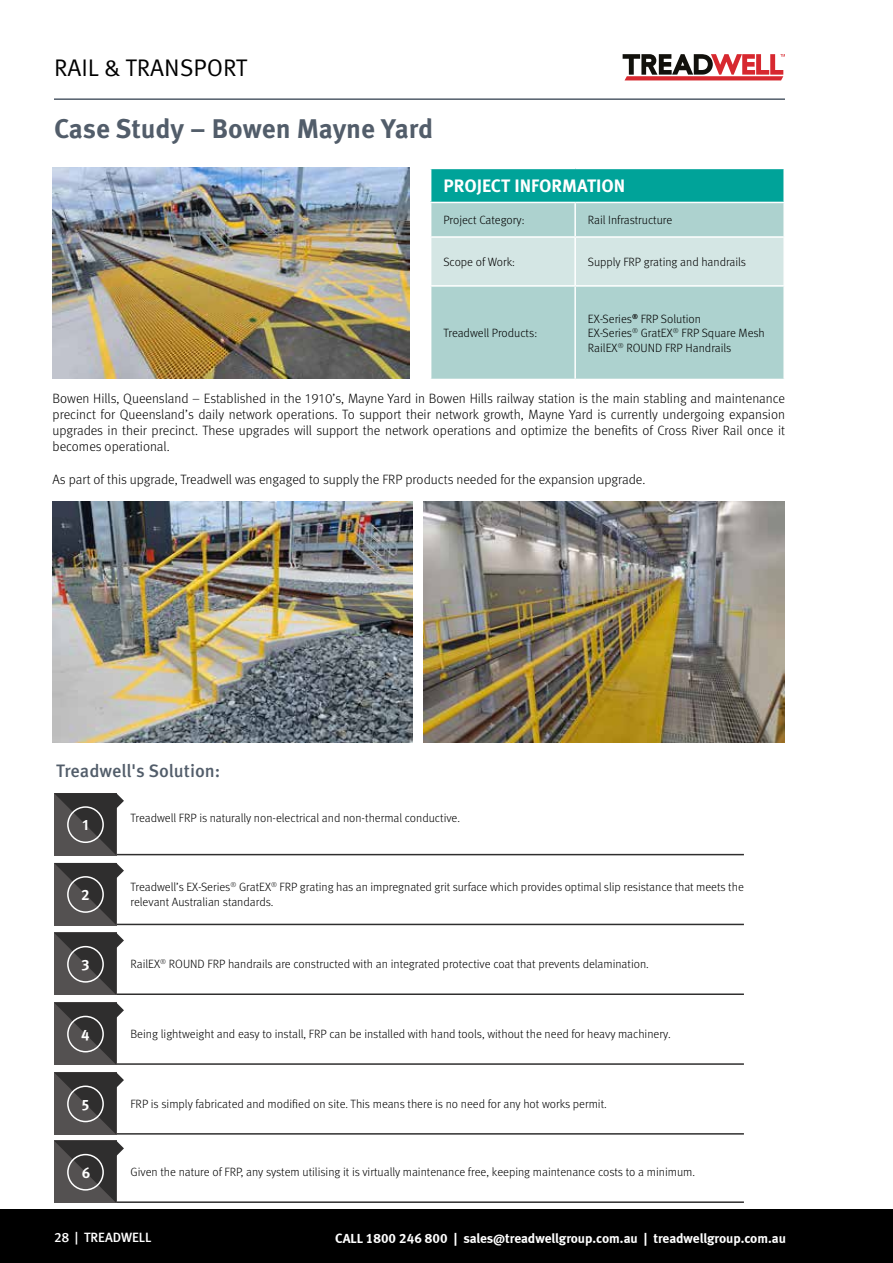
<style>
.page{position:relative;width:893px;height:1263px;background:#fff}
.page>*{position:absolute;margin:0;border:0;box-sizing:border-box;transform-origin:0 0}
.t1{font:700 27px "Meta Pro";letter-spacing:-.005em;color:#525d6a}
.t2{font:24px "Meta Pro Norm";color:#000}
.t3{font:500 18px "Meta Pro";color:#525d6a}
.t4{font:700 18px "Meta Pro";color:#fff}
.t5{font:700 15px "Meta Pro";color:#fff}
.t6{font:300 13.5px/16.2px "Meta Pro";color:#000;text-align:justify}
.t7{font:13.5px "Meta Bold LF";color:#fff}
.t8{font:500 13.5px "Meta";color:#fff}
.t9{font:300 12px/14.4px "Meta Pro";color:#000}
.s1{font-family:"Meta Pro"}
</style>
<div class="page">
<svg style="left:623px;top:54px;width:162px;height:26px"></svg>
<hr style="left:54px;top:98px;width:731px;height:2px;background:#525d6a">
<div style="left:0;top:1209px;width:893px;height:54px;background:#000"></div>
<div style="left:431px;top:168px;width:353px;height:34px;background:#00a399"></div>
<div style="left:431px;top:203px;width:352px;height:176px;background:#add2cf"></div>
<div style="left:431px;top:238px;width:352px;height:47px;background:#d4e6e4"></div>
<hr style="left:574px;top:203px;width:2px;height:33px;background:#fff">
<hr style="left:574px;top:287px;width:2px;height:92px;background:#fff">
<hr style="left:430px;top:236px;width:145px;height:2px;background:#fff">
<hr style="left:430px;top:285px;width:145px;height:2px;background:#fff">
<hr style="left:575px;top:236px;width:210px;height:2px;background:#fff">
<hr style="left:574px;top:238px;width:2px;height:47px;background:#fff">
<hr style="left:575px;top:285px;width:210px;height:2px;background:#fff">
<hr style="left:430px;top:168px;width:145px;height:1px;background:#fff">
<hr style="left:575px;top:168px;width:210px;height:1px;background:#fff">
<hr style="left:783px;top:169px;width:2px;height:33px;background:#fff">
<img style="left:52px;top:168px;width:358px;height:211px">
<hr style="left:110px;top:1133px;width:634px;height:1px;background:#2f2e2e">
<hr style="left:110px;top:1201px;width:634px;height:2px;background:#2f2e2e">
<hr style="left:110px;top:1063px;width:634px;height:2px;background:#2f2e2e">
<hr style="left:110px;top:993px;width:634px;height:2px;background:#2f2e2e">
<hr style="left:110px;top:924px;width:634px;height:1px;background:#2f2e2e">
<hr style="left:110px;top:854px;width:634px;height:1px;background:#2f2e2e">
<svg style="left:54px;top:863px;width:70px;height:62px;background:#555353"></svg>
<div style="left:67px;top:876px;width:37px;height:37px;border:2px solid #fff;border-radius:50%"></div>
<svg style="left:54px;top:793px;width:70px;height:62px;background:#555353"></svg>
<div style="left:67px;top:806px;width:37px;height:37px;border:2px solid #fff;border-radius:50%"></div>
<svg style="left:54px;top:933px;width:70px;height:62px;background:#555353"></svg>
<div style="left:67px;top:946px;width:37px;height:37px;border:2px solid #fff;border-radius:50%"></div>
<svg style="left:54px;top:1002px;width:70px;height:63px;background:#555353"></svg>
<div style="left:67px;top:1016px;width:37px;height:36px;border:2px solid #fff;border-radius:50%"></div>
<svg style="left:54px;top:1072px;width:70px;height:62px;background:#555353"></svg>
<svg style="left:54px;top:1141px;width:70px;height:62px;background:#555353"></svg>
<div style="left:67px;top:1085px;width:37px;height:37px;border:2px solid #fff;border-radius:50%"></div>
<div style="left:67px;top:1154px;width:37px;height:36px;border:2px solid #fff;border-radius:50%"></div>
<img style="left:52px;top:502px;width:361px;height:240px">
<img style="left:423px;top:502px;width:362px;height:240px">
<h2 class="t2" style="left:54px;top:50px;width:195px">RAIL &amp; TRANSPORT</h2>
<h1 class="t1" style="left:54px;top:108px;width:381px">Case Study – Bowen Mayne Yard</h1>
<h3 class="t4" style="left:443px;top:172px;width:183px">PROJECT INFORMATION</h3>
<p class="t9" style="left:443px;top:212px;width:83px">Project Category:</p>
<p class="t9" style="left:588px;top:212px;width:86px">Rail Infrastructure</p>
<p class="t9" style="left:443px;top:254px;width:73px">Scope of Work:</p>
<p class="t9" style="left:588px;top:254px;width:160px">Supply FRP grating and handrails</p>
<p class="t9" style="left:443px;top:325px;width:95px">Treadwell Products:</p>
<p class="t9" style="left:588px;top:311px;width:178px">EX-Series<sup>®</sup> FRP Solution<br>EX-Series<sup>®</sup> GratEX<sup>®</sup> FRP Square Mesh<br>RailEX<sup>®</sup> ROUND FRP Handrails</p>
<p class="t6" style="left:53px;top:389px;width:734px">Bowen Hills, Queensland – Established in the 1910’s, Mayne Yard in Bowen Hills railway station is the main stabling and maintenance precinct for Queensland’s daily network operations. To support their network growth, Mayne Yard is currently undergoing expansion upgrades in their precinct. These upgrades will support the network operations and optimize the benefits of Cross River Rail once it becomes operational.</p>
<p class="t6" style="left:53px;top:470px;width:594px">As part of this upgrade, Treadwell was engaged to supply the FRP products needed for the expansion upgrade.</p>
<h3 class="t3" style="left:56px;top:757px;width:166px">Treadwell's Solution:</h3>
<p class="t5" style="left:82px;top:813px;width:8px">1</p>
<p class="t9" style="left:130px;top:810px;width:331px">Treadwell FRP is naturally non-electrical and non-thermal conductive.</p>
<p class="t5" style="left:81px;top:883px;width:10px">2</p>
<p class="t9" style="left:130px;top:879px;width:615px">Treadwell’s EX-Series<sup>®</sup> GratEX<sup>®</sup> FRP grating has an impregnated grit surface which provides optimal slip resistance that meets the relevant Australian standards.</p>
<p class="t5" style="left:81px;top:953px;width:10px">3</p>
<p class="t9" style="left:130px;top:956px;width:520px">RailEX<sup>®</sup> ROUND FRP handrails are constructed with an integrated protective coat that prevents delamination.</p>
<p class="t5" style="left:81px;top:1023px;width:10px">4</p>
<p class="t9" style="left:130px;top:1026px;width:542px">Being lightweight and easy to install, FRP can be installed with hand tools, without the need for heavy machinery.</p>
<p class="t5" style="left:82px;top:1092px;width:9px">5</p>
<p class="t5" style="left:82px;top:1161px;width:10px">6</p>
<p class="t9" style="left:130px;top:1096px;width:478px">FRP is simply fabricated and modified on site. This means there is no need for any hot works permit.</p>
<p class="t9" style="left:130px;top:1164px;width:566px">Given the nature of FRP, any system utilising it is virtually maintenance free, keeping maintenance costs to a minimum.</p>
<p class="t8" style="left:54px;top:1229px;width:99px"><span class="s1">28</span> | TREADWELL</p>
<p class="t7" style="left:335px;top:1230px;width:452px">CALL 1800 246 800 | sales@treadwellgroup.com.au | treadwellgroup.com.au</p>
</div>
